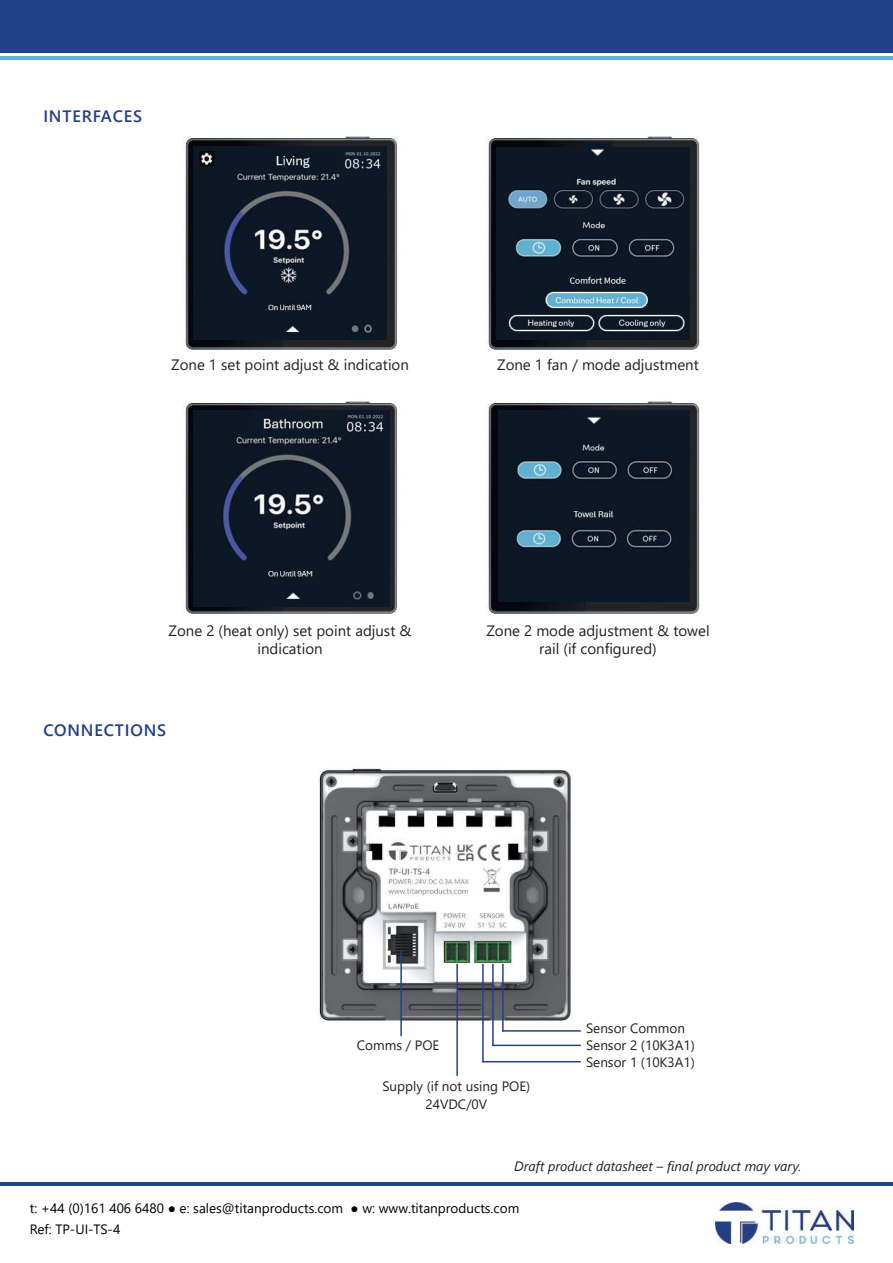
<style>
.page{position:relative;width:893px;height:1263px;background:#fff}
.page>*{position:absolute;margin:0;border:0;box-sizing:border-box;transform-origin:0 0}
.t1{font:600 16.5px "Segoe UI";letter-spacing:.05em;color:#253e8a}
.t2{font:15px/18px "Segoe UI";color:#221f1f;text-align:center}
.t3{font:13.5px/21px "Segoe UI";color:#000}
.t4{font:13.5px/18px "Segoe UI";color:#221f1f;text-align:center}
.t5{font:italic 13.5px "Segoe UI";color:#221f1f}
</style>
<div class="page">
<img style="left:183px;top:136px;width:214px;height:215px">
<img style="left:194px;top:147px;width:193px;height:193px">
<img style="left:485px;top:136px;width:215px;height:215px">
<img style="left:497px;top:147px;width:192px;height:192px">
<img style="left:583px;top:144px;width:29px;height:18px">
<img style="left:183px;top:401px;width:214px;height:214px">
<img style="left:193px;top:410px;width:196px;height:196px">
<img style="left:485px;top:401px;width:215px;height:214px">
<img style="left:498px;top:411px;width:191px;height:191px">
<img style="left:579px;top:411px;width:29px;height:18px">
<hr style="left:0;top:1182px;width:893px;height:3px;background:#20428a">
<img style="left:715px;top:1202px;width:138px;height:41px">
<hr style="left:0;top:56px;width:893px;height:4px;background:#61b1d3">
<div style="left:0;top:0;width:893px;height:52px;background:#20428a"></div>
<img style="left:318px;top:768px;width:263px;height:295px">
<hr style="left:400px;top:951px;width:2px;height:85px;background:#20428a">
<hr style="left:456px;top:964px;width:2px;height:112px;background:#20428a">
<hr style="left:482px;top:964px;width:2px;height:98px;background:#20428a">
<hr style="left:492px;top:964px;width:2px;height:82px;background:#20428a">
<hr style="left:502px;top:964px;width:2px;height:68px;background:#20428a">
<hr style="left:482px;top:1061px;width:99px;height:1px;background:#20428a">
<hr style="left:492px;top:1044px;width:89px;height:2px;background:#20428a">
<hr style="left:502px;top:1030px;width:79px;height:2px;background:#20428a">
<p class="t1" style="left:43px;top:107px;width:100px">INTERFACES</p>
<p class="t2" style="left:171px;top:355px;width:239px">Zone 1 set point adjust &amp; indication</p>
<p class="t2" style="left:497px;top:355px;width:203px">Zone 1 fan / mode adjustment</p>
<p class="t2" style="left:169px;top:621px;width:244px">Zone 2 (heat only) set point adjust &amp; indication</p>
<p class="t1" style="left:43px;top:721px;width:124px">CONNECTIONS</p>
<p class="t2" style="left:486px;top:621px;width:225px">Zone 2 mode adjustment &amp; towel rail (if configured)</p>
<p class="t4" style="left:586px;top:1017px;width:100px">Sensor Common</p>
<p class="t4" style="left:357px;top:1035px;width:84px">Comms / POE</p>
<p class="t4" style="left:382px;top:1076px;width:149px">Supply (if not using POE)<br>24VDC/0V</p>
<p class="t4" style="left:586px;top:1035px;width:110px">Sensor 2 (10K3A1)</p>
<p class="t4" style="left:586px;top:1052px;width:110px">Sensor 1 (10K3A1)</p>
<p class="t5" style="left:514px;top:1154px;width:289px">Draft product datasheet – final product may vary.</p>
<p class="t3" style="left:30px;top:1197px;width:491px">t: +44 (0)161 406 6480 ● e: sales@titanproducts.com ● w: www.titanproducts.com<br>Ref: TP-UI-TS-4</p>
</div>
